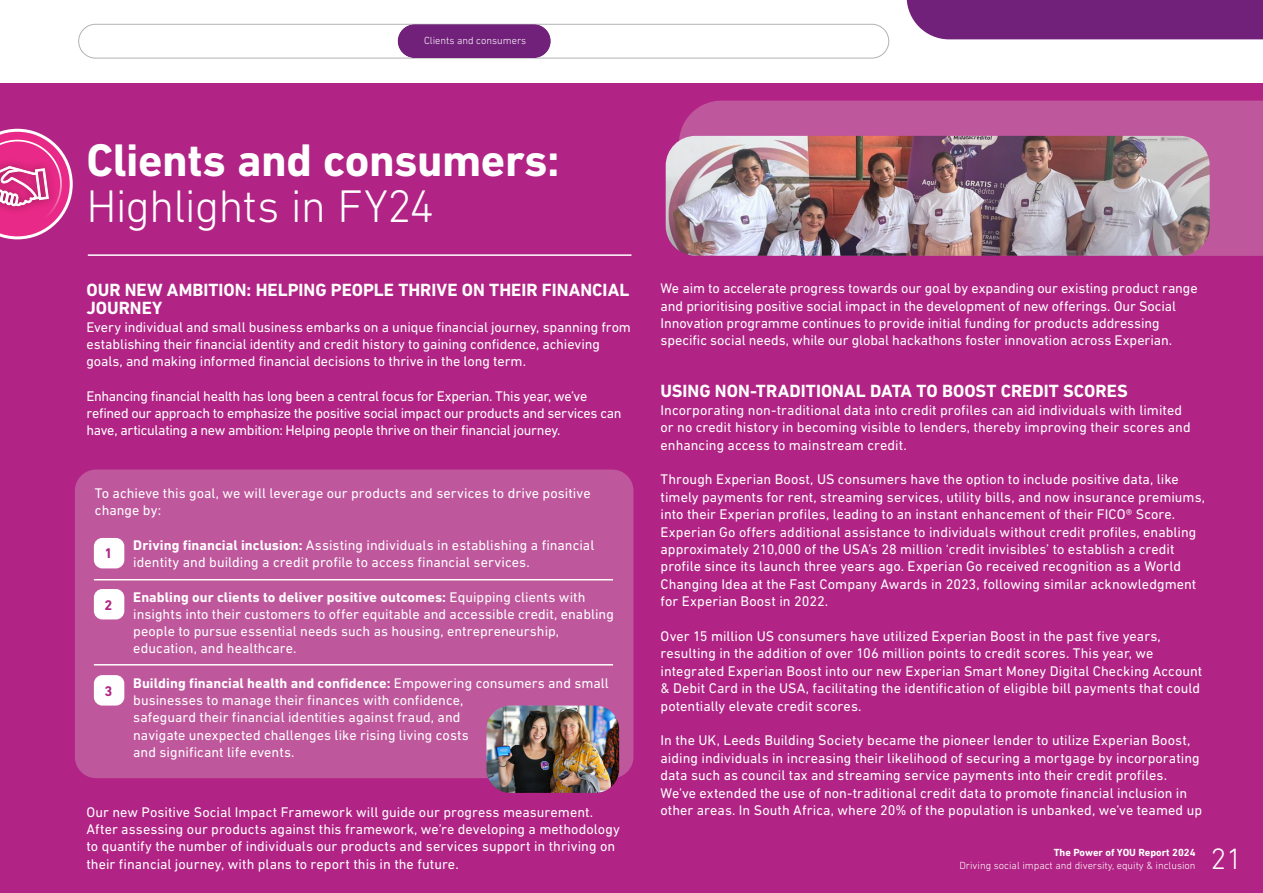
<style>
.page{position:relative;width:1263px;height:893px;background:#b12384}
.page>*{position:absolute;margin:0;border:0;box-sizing:border-box;transform-origin:0 0}
.Title_subheading_18{font:700 46.5px/46.5px "DIN Next LT Pro";letter-spacing:-.01em;color:#fff}
.Annotation_7_9{font:300 30px "DIN Next LT Pro";color:#fff}
.Title_subheading_18-2{font:700 18px/18px "DIN Next LT Pro";color:#fff}
.Title_subheading_18-3{font:14.25px/17.2px "DIN Next LT Pro";color:#fff}
.Title_subheading_18-4{font:14.25px/17.2px "DIN Next LT Pro";letter-spacing:-.02em;color:#fff}
.Title_subheading_18-5{font:700 14.25px "DIN Next LT Pro";color:#b12384}
.Annotation_7_9-2{font:300 10.5px/13.5px "DIN Next LT Pro";color:#fff;text-align:right}
.Sub_Heading_14_17{font:300 10.5px "DIN Next LT Pro";color:#fff}
.s1{font-weight:300}
.s2{font-weight:700}
</style>
<div class="page">
<div style="left:75px;top:469px;width:558px;height:309px;background:#bf579c;border-radius:21px"></div>
<div style="left:679px;top:101px;width:584px;height:155px;background:#bf579c"></div>
<div style="left:0;top:0;width:1263px;height:82px;background:#fff"></div>
<hr style="left:88px;top:254px;width:543px;height:2px;background:#fff">
<div style="left:907px;top:0;width:356px;height:39px;background:#72217b"></div>
<img style="left:666px;top:136px;width:544px;height:120px">
<div style="left:94px;top:538px;width:30px;height:30px;background:#fff;border-radius:9px"></div>
<div style="left:94px;top:589px;width:30px;height:30px;background:#fff;border-radius:9px"></div>
<div style="left:94px;top:675px;width:30px;height:31px;background:#fff;border-radius:9px"></div>
<hr style="left:94px;top:579px;width:519px;height:1px;background:#fff">
<hr style="left:94px;top:664px;width:519px;height:1px;background:#fff">
<img style="left:486px;top:706px;width:133px;height:87px">
<div style="left:78px;top:24px;width:811px;height:34px;border:1px solid #b3b2b2;border-radius:17px"></div>
<div style="left:398px;top:24px;width:153px;height:34px;background:#72217b;border-radius:17px"></div>
<img style="left:0;top:128px;width:73px;height:112px">
<p class="Sub_Heading_14_17" style="left:424px;top:35px;width:104px">Clients and consumers</p>
<p class="Title_subheading_18" style="left:86px;top:136px;width:475px">Clients and consumers:<br><span class="s1">Highlights in FY24</span></p>
<p class="Title_subheading_18-2" style="left:86px;top:281px;width:544px">OUR NEW AMBITION: HELPING PEOPLE THRIVE ON THEIR FINANCIAL<br>JOURNEY</p>
<p class="Title_subheading_18-3" style="left:86px;top:318px;width:546px">Every individual and small business embarks on a unique financial journey, spanning from establishing their financial identity and credit history to gaining confidence, achieving goals, and making informed financial decisions to thrive in the long term.</p>
<p class="Title_subheading_18-4" style="left:86px;top:387px;width:537px">Enhancing financial health has long been a central focus for Experian. This year, we’ve refined our approach to emphasize the positive social impact our products and services can have, articulating a new ambition: Helping people thrive on their financial journey.</p>
<p class="Title_subheading_18-3" style="left:95px;top:484px;width:497px">To achieve this goal, we will leverage our products and services to drive positive change by:</p>
<p class="Title_subheading_18-3" style="left:133px;top:536px;width:463px"><span class="s2">Driving financial inclusion:</span> Assisting individuals in establishing a financial identity and building a credit profile to access financial services.</p>
<p class="Title_subheading_18-3" style="left:133px;top:588px;width:482px"><span class="s2">Enabling our clients to deliver positive outcomes:</span> Equipping clients with insights into their customers to offer equitable and accessible credit, enabling people to pursue essential needs such as housing, entrepreneurship, education, and healthcare.</p>
<p class="Title_subheading_18-3" style="left:133px;top:674px;width:477px"><span class="s2">Building financial health and confidence:</span> Empowering consumers and small businesses to manage their finances with confidence,<br>safeguard their financial identities against fraud, and<br>navigate unexpected challenges like rising living costs<br>and significant life events.</p>
<p class="Title_subheading_18-5" style="left:105px;top:544px;width:9px">1</p>
<p class="Title_subheading_18-5" style="left:105px;top:596px;width:9px">2</p>
<p class="Title_subheading_18-5" style="left:105px;top:682px;width:9px">3</p>
<p class="Title_subheading_18-3" style="left:86px;top:803px;width:535px">Our new Positive Social Impact Framework will guide our progress measurement.<br>After assessing our products against this framework, we’re developing a methodology to quantify the number of individuals our products and services support in thriving on their financial journey, with plans to report this in the future.</p>
<p class="Title_subheading_18-3" style="left:660px;top:280px;width:539px">We aim to accelerate progress towards our goal by expanding our existing product range and prioritising positive social impact in the development of new offerings. Our Social Innovation programme continues to provide initial funding for products addressing specific social needs, while our global hackathons foster innovation across Experian.</p>
<p class="Title_subheading_18-2" style="left:660px;top:382px;width:469px">USING NON-TRADITIONAL DATA TO BOOST CREDIT SCORES</p>
<p class="Title_subheading_18-3" style="left:660px;top:401px;width:532px">Incorporating non-traditional data into credit profiles can aid individuals with limited or no credit history in becoming visible to lenders, thereby improving their scores and enhancing access to mainstream credit.</p>
<p class="Title_subheading_18-3" style="left:660px;top:471px;width:546px">Through Experian Boost, US consumers have the option to include positive data, like timely payments for rent, streaming services, utility bills, and now insurance premiums, into their Experian profiles, leading to an instant enhancement of their FICO® Score.</p>
<p class="Title_subheading_18-3" style="left:660px;top:523px;width:537px">Experian Go offers additional assistance to individuals without credit profiles, enabling approximately 210,000 of the USA’s 28 million ‘credit invisibles’ to establish a credit profile since its launch three years ago. Experian Go received recognition as a World Changing Idea at the Fast Company Awards in 2023, following similar acknowledgment for Experian Boost in 2022.</p>
<p class="Title_subheading_18-3" style="left:660px;top:627px;width:543px">Over 15 million US consumers have utilized Experian Boost in the past five years, resulting in the addition of over 106 million points to credit scores. This year, we integrated Experian Boost into our new Experian Smart Money Digital Checking Account &amp; Debit Card in the USA, facilitating the identification of eligible bill payments that could potentially elevate credit scores.</p>
<p class="Title_subheading_18-3" style="left:660px;top:732px;width:541px">In the UK, Leeds Building Society became the pioneer lender to utilize Experian Boost, aiding individuals in increasing their likelihood of securing a mortgage by incorporating data such as council tax and streaming service payments into their credit profiles.</p>
<p class="Title_subheading_18-3" style="left:660px;top:784px;width:543px">We’ve extended the use of non-traditional credit data to promote financial inclusion in other areas. In South Africa, where 20% of the population is unbanked, we’ve teamed up</p>
<p class="Annotation_7_9-2" style="left:959px;top:845px;width:238px"><span class="s2">The Power of YOU Report 2024<br></span>Driving social impact and diversity, equity &amp; inclusion</p>
<p class="Annotation_7_9" style="left:1210px;top:841px;width:33px">21</p>
</div>
